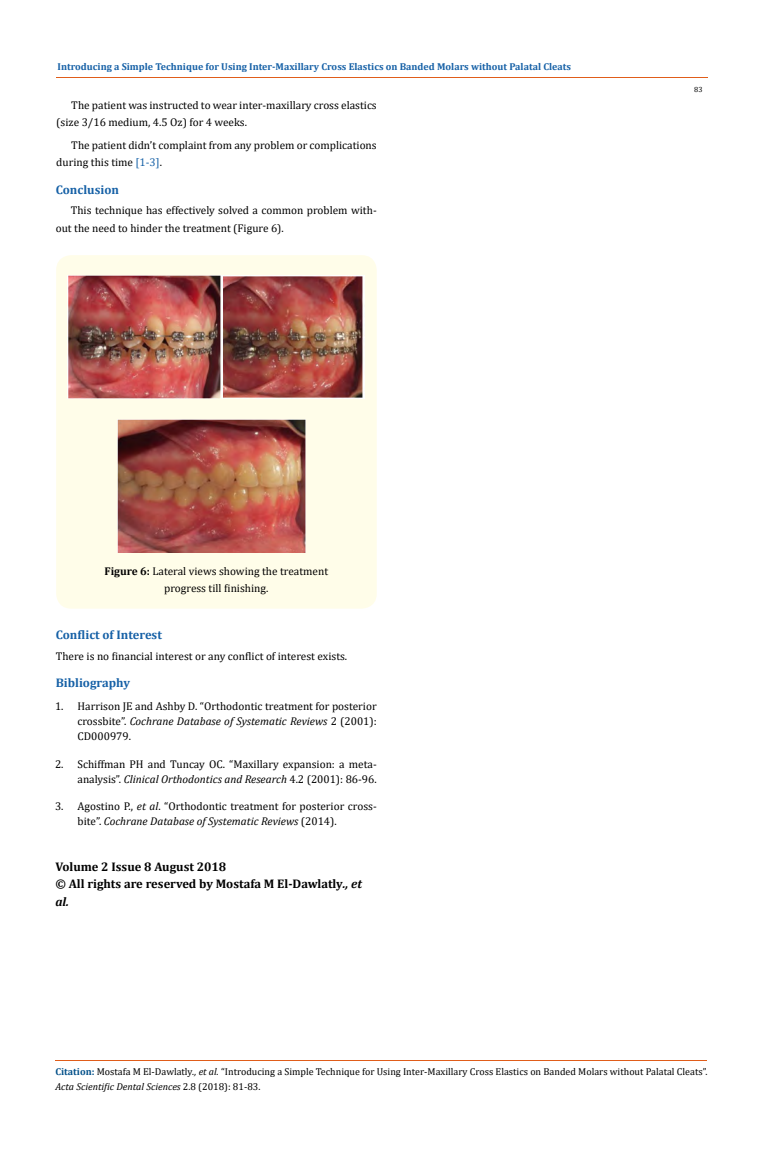
<style>
.page{position:relative;width:764px;height:1157px;background:#fff}
.page>*{position:absolute;margin:0;border:0;box-sizing:border-box;transform-origin:0 0}
.t1{font:700 12.5px/17.5px "Cambria";color:#000}
.t2{font:700 12.5px "Cambria";color:#1560a6}
.t3{font:11.25px/17.5px "Cambria";color:#000}
.t4{font:10px/15px "Cambria";color:#000}
.t5{font:700 10px "Cambria";color:#1560a6}
.t6{font:7.5px "Cambria";color:#000}
.s1{color:#1560a6}
.s2{font-weight:700}
.s3{font-style:italic}
.s4{font-weight:700;color:#035089}
</style>
<div class="page">
<div style="left:56px;top:255px;width:321px;height:353px;background:#fffde9;border-radius:15px"></div>
<img style="left:67px;top:275px;width:297px;height:123px">
<img style="left:117px;top:420px;width:188px;height:132px">
<hr style="left:56px;top:77px;width:652px;height:1px;background:#e05d1a">
<hr style="left:55px;top:1060px;width:652px;height:1px;background:#e05d1a">
<p class="t5" style="left:58px;top:59px;width:515px">Introducing a Simple Technique for Using Inter-Maxillary Cross Elastics on Banded Molars without Palatal Cleats</p>
<p class="t3" style="left:56px;top:96px;width:322px;text-indent:15px">The patient was instructed to wear inter-maxillary cross elastics (size 3/16 medium, 4.5 Oz) for 4 weeks.</p>
<p class="t3" style="left:56px;top:136px;width:322px;text-indent:15px">The patient didn’t complaint from any problem or complications during this time <span class="s1">[1-3]</span>.</p>
<p class="t2" style="left:56px;top:181px;width:65px">Conclusion</p>
<p class="t3" style="left:56px;top:202px;width:322px;text-indent:15px">This technique has effectively solved a common problem with&shy;out the need to hinder the treatment (Figure 6).</p>
<p class="t6" style="left:694px;top:85px;width:10px">83</p>
<p class="t3" style="left:104px;top:562px;width:225px;text-align:center"><span class="s2">Figure 6:</span> Lateral views showing the treatment progress till finishing.</p>
<p class="t2" style="left:56px;top:625px;width:108px">Conflict of Interest</p>
<p class="t3" style="left:56px;top:647px;width:293px">There is no financial interest or any conflict of interest exists.</p>
<p class="t2" style="left:56px;top:673px;width:76px">Bibliography</p>
<p class="t3" style="left:78px;top:698px;width:301px;line-height:15px;text-align:justify;text-indent:-22px">1. Harrison JE and Ashby D. “Orthodontic treatment for posterior crossbite”. <span class="s3">Cochrane Database of Systematic Reviews</span> 2 (2001):<br>CD000979.</p>
<p class="t3" style="left:55px;top:756px;width:323px;line-height:15px;text-align:right">2. Schiffman PH and Tuncay OC. “Maxillary expansion: a meta&shy;analysis”. <span class="s3">Clinical Orthodontics and Research</span> 4.2 (2001): 86-96.</p>
<p class="t3" style="left:78px;top:798px;width:301px;line-height:15px;text-indent:-22px">3. Agostino P., <span class="s3">et al</span>. “Orthodontic treatment for posterior cross&shy;bite”. <span class="s3">Cochrane Database of Systematic Reviews</span> (2014).</p>
<p class="t1" style="left:55px;top:857px;width:308px">Volume 2 Issue 8 August 2018<br>© All rights are reserved by Mostafa M El-Dawlatly<span class="s3">., et al.</span></p>
<p class="t4" style="left:55px;top:1063px;width:653px"><span class="s4">Citation:</span> Mostafa M El-Dawlatly<span class="s3">., et al.</span> “Introducing a Simple Technique for Using Inter-Maxillary Cross Elastics on Banded Molars without Palatal Cleats”.<br><span class="s3">Acta Scientific Dental Sciences</span> 2.8 (2018): 81-83.</p>
</div>
